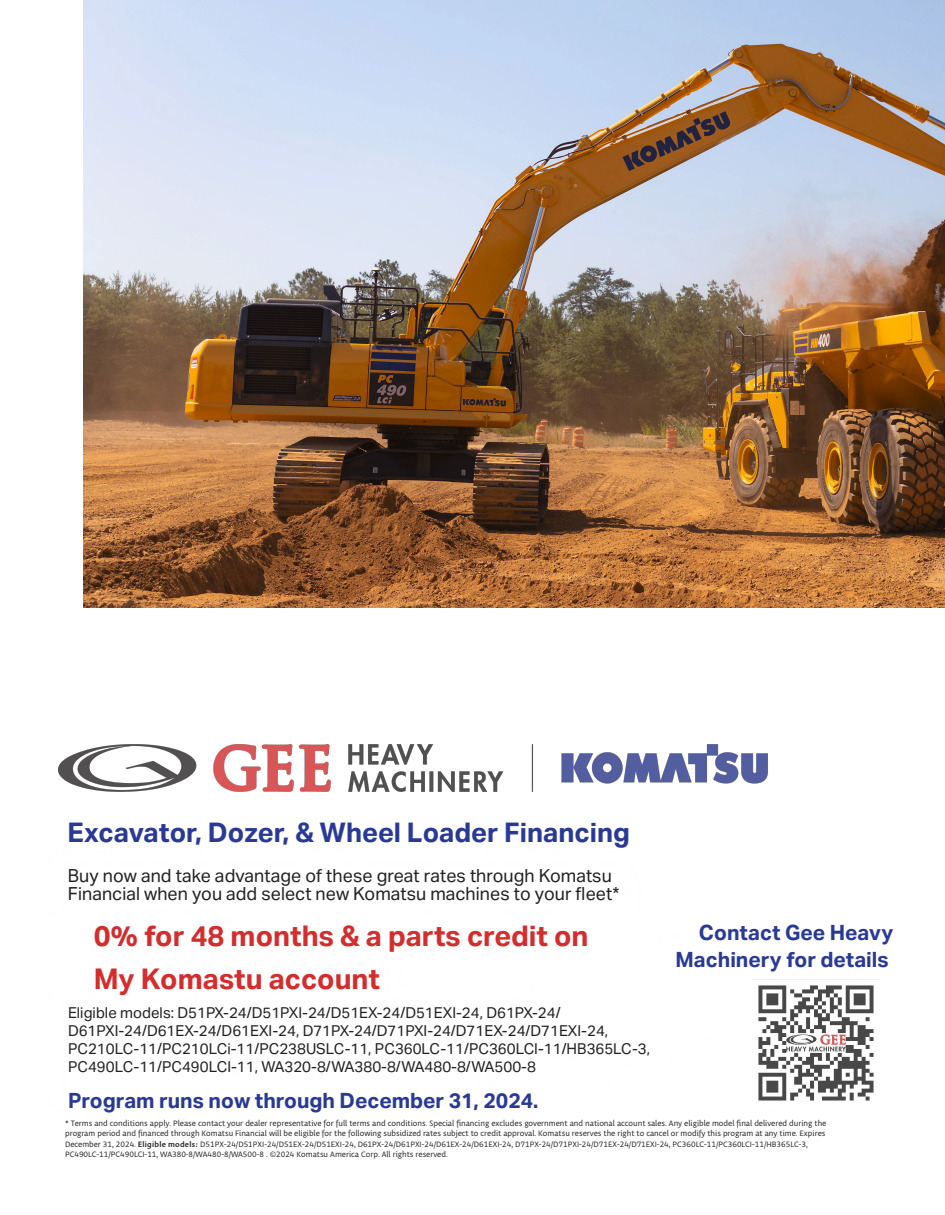
<style>
.page{position:relative;width:945px;height:1215px;background:#fff}
.page>*{position:absolute;margin:0;border:0;box-sizing:border-box;transform-origin:0 0}
.t1{font:700 28.5px/42.3px "Aktiv Grotesk";color:#d32d2e}
.t2{font:700 27px "Aktiv Grotesk";color:#293a96}
.t3{font:700 21px/26.8px "Aktiv Grotesk";color:#293a96;text-align:right}
.t4{font:18px/18px "Aktiv Grotesk";color:#222020}
.t5{font:15px/18px "Aktiv Grotesk";color:#222020}
.t6{font:8.25px/10.5px "Obliqua Sans";color:#222020}
.s1{font-family:"Pelago";font-weight:600}
</style>
<div class="page">
<img style="left:758px;top:985px;width:116px;height:116px">
<img style="left:59px;top:745px;width:708px;height:46px">
<img style="left:84px;top:0;width:861px;height:608px">
<h2 class="t2" style="left:68px;top:817px;width:564px">Excavator, Dozer, &amp; Wheel Loader Financing</h2>
<h3 class="t4" style="left:68px;top:867px;width:553px">Buy now and take advantage of these great rates through Komatsu<br>Financial when you add select new Komatsu machines to your fleet*</h3>
<h1 class="t1" style="left:94px;top:915px;width:496px">0% for 48 months &amp; a parts credit on<br>My Komastu account</h1>
<p class="t5" style="left:68px;top:1004px;width:584px">Eligible models: D51PX-24/D51PXI-24/D51EX-24/D51EXI-24, D61PX-24/ D61PXI-24/D61EX-24/D61EXI-24, D71PX-24/D71PXI-24/D71EX-24/D71EXI-24, PC210LC-11/PC210LCi-11/PC238USLC-11, PC360LC-11/PC360LCI-11/HB365LC-3, PC490LC-11/PC490LCI-11, WA320-8/WA380-8/WA480-8/WA500-8</p>
<h3 class="t3" style="left:68px;top:1088px;width:472px">Program runs now through December 31, 2024.</h3>
<h3 class="t3" style="left:676px;top:919px;width:219px">Contact Gee Heavy<br>Machinery for details</h3>
<p class="t6" style="left:65px;top:1118px;width:763px">* Terms and conditions apply. Please contact your dealer representative for full terms and conditions. Special financing excludes government and national account sales. Any eligible model final delivered during the program period and financed through Komatsu Financial will be eligible for the following subsidized rates subject to credit approval. Komatsu reserves the right to cancel or modify this program at any time. Expires December 31, 2024. <span class="s1">Eligible models:</span> D51PX-24/D51PXI-24/D51EX-24/D51EXI-24, D61PX-24/D61PXI-24/D61EX-24/D61EXI-24, D71PX-24/D71PXI-24/D71EX-24/D71EXI-24, PC360LC-11/PC360LCI-11/HB365LC-3, PC490LC-11/PC490LCI-11, WA380-8/WA480-8/WA500-8 . ©2024 Komatsu America Corp. All rights reserved.</p>
</div>
